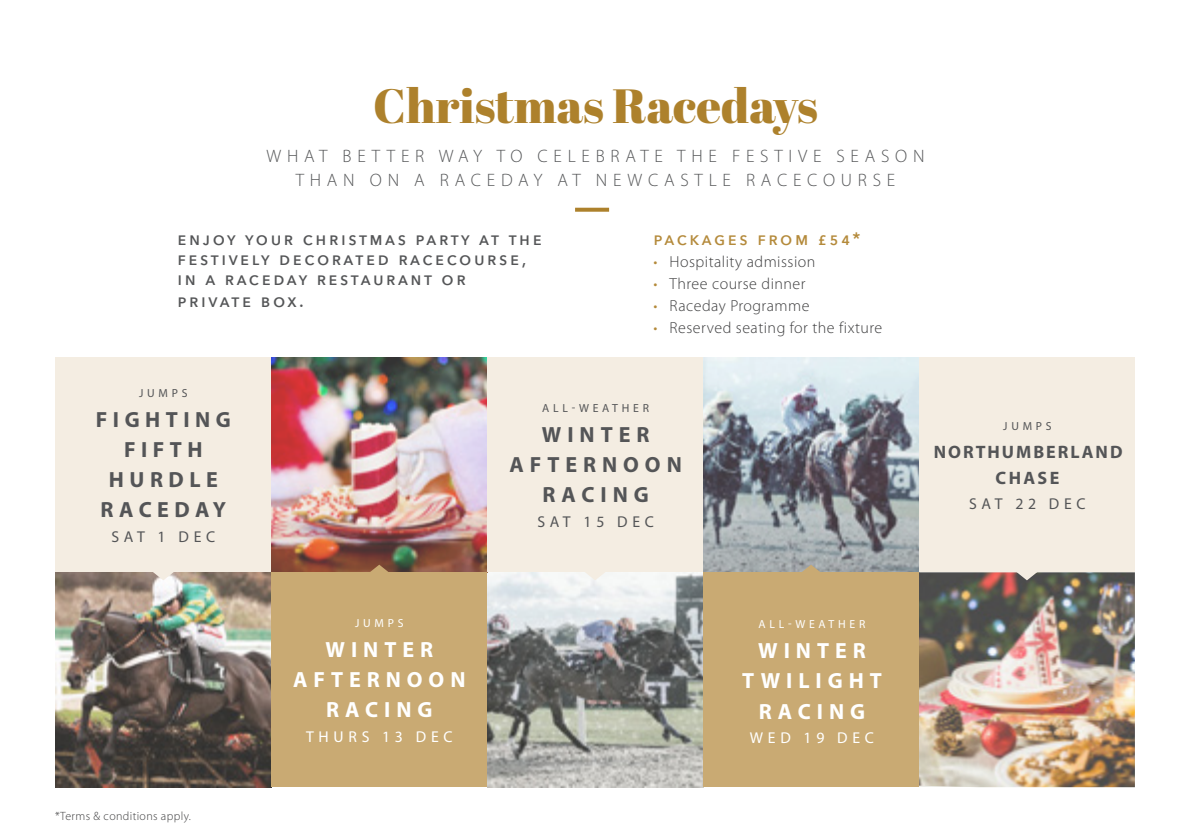
<style>
.page{position:relative;width:1191px;height:840px;background:#fff}
.page>*{position:absolute;margin:0;border:0;box-sizing:border-box;transform-origin:0 0}
.t1{font:48px "Abril Fatface";color:#ad812c}
.t2{font:700 22px/30px "Myriad Pro";letter-spacing:.27em;color:#fff;text-align:center}
.t3{font:700 22px/30px "Myriad Pro";letter-spacing:.25em;color:#545557;text-align:center}
.t4{font:700 22px/30px "Myriad Pro";letter-spacing:.27em;color:#545557;text-align:center}
.t5{font:500 18px/20px "Avenir Next";letter-spacing:.14em;color:#545557}
.t6{font:300 18px/24px "Myriad Pro";letter-spacing:.32em;color:#545557;text-align:center}
.t7{font:700 18px "Myriad Pro";letter-spacing:.11em;color:#545557}
.t8{font:500 18px "Avenir Next";letter-spacing:.14em;color:#b48a3b}
.Body{font:300 16px "Myriad Pro";letter-spacing:.03em;color:#3e3e3f}
.t9{font:15.8px "Myriad Pro";letter-spacing:.3em;color:#545557}
.t10{font:15.8px "Myriad Pro";letter-spacing:.3em;color:#fff}
.Body-2{font:300 12px "Myriad Pro";letter-spacing:.03em;color:#3e3e3f}
.t11{font:11.8px "Myriad Pro";letter-spacing:.32em;color:#545557}
.t12{font:11.8px "Myriad Pro";letter-spacing:.32em;color:#fff}
.s1{color:#b48a3b}
</style>
<div class="page">
<img style="left:55px;top:572px;width:216px;height:214px">
<img style="left:703px;top:357px;width:216px;height:215px">
<img style="left:919px;top:572px;width:215px;height:214px">
<img style="left:487px;top:572px;width:216px;height:214px">
<img style="left:271px;top:357px;width:216px;height:215px">
<div style="left:55px;top:357px;width:216px;height:215px;background:#f4ede2"></div>
<div style="left:487px;top:357px;width:216px;height:215px;background:#f4ede2"></div>
<div style="left:919px;top:357px;width:215px;height:215px;background:#f4ede2"></div>
<div style="left:271px;top:572px;width:216px;height:214px;background:#c9aa73"></div>
<div style="left:703px;top:572px;width:216px;height:214px;background:#c9aa73"></div>
<svg style="left:1007px;top:572px;width:39px;height:8px"></svg>
<svg style="left:576px;top:572px;width:38px;height:8px"></svg>
<svg style="left:144px;top:572px;width:39px;height:8px"></svg>
<svg style="left:791px;top:564px;width:39px;height:8px"></svg>
<svg style="left:360px;top:564px;width:39px;height:8px"></svg>
<svg style="left:575px;top:207px;width:34px;height:4px"></svg>
<p class="t1" style="left:373px;top:72px;width:446px">Christmas Racedays</p>
<p class="t6" style="left:266px;top:144px;width:659px">WHAT BETTER WAY TO CELEBRATE THE FESTIVE SEASON<br>THAN ON A RACEDAY AT NEWCASTLE RACECOURSE</p>
<p class="t5" style="left:177px;top:228px;width:366px">enjoy your christmas party at the festively decorated racecourse, in a raceday restaurant or</p>
<p class="t5" style="left:177px;top:290px;width:128px">private box.</p>
<p class="t8" style="left:653px;top:223px;width:209px">packages from £54*</p>
<p class="Body" style="left:653px;top:252px;width:163px"><span class="s1">•</span> Hospitality admission</p>
<p class="Body" style="left:653px;top:274px;width:153px"><span class="s1">•</span> Three course dinner</p>
<p class="Body" style="left:653px;top:296px;width:157px"><span class="s1">•</span> Raceday Programme</p>
<p class="Body" style="left:653px;top:318px;width:230px"><span class="s1">•</span> Reserved seating for the fixture</p>
<p class="t11" style="left:139px;top:385px;width:50px">JUMPS</p>
<p class="t3" style="left:96px;top:403px;width:137px">FIGHTING<br>FIFTH</p>
<p class="t3" style="left:109px;top:463px;width:111px">HURDLE</p>
<p class="t3" style="left:101px;top:493px;width:127px">RACEDAY</p>
<p class="t9" style="left:111px;top:526px;width:105px">SAT 1 DEC</p>
<p class="t11" style="left:542px;top:400px;width:108px">ALL-WEATHER</p>
<p class="t4" style="left:509px;top:418px;width:174px">WINTER<br>AFTERNOON<br>RACING</p>
<p class="t9" style="left:537px;top:511px;width:118px">SAT 15 DEC</p>
<p class="t11" style="left:1003px;top:418px;width:50px">JUMPS</p>
<p class="t7" style="left:933px;top:440px;width:190px">NORTHUMBERLAND</p>
<p class="t7" style="left:995px;top:466px;width:65px">CHASE</p>
<p class="t9" style="left:969px;top:493px;width:118px">SAT 22 DEC</p>
<p class="Body-2" style="left:55px;top:808px;width:137px">*Terms &amp; conditions apply.</p>
<p class="t12" style="left:355px;top:615px;width:50px">JUMPS</p>
<p class="t2" style="left:293px;top:633px;width:174px">WINTER<br>AFTERNOON<br>RACING</p>
<p class="t10" style="left:306px;top:726px;width:148px">THURS 13 DEC</p>
<p class="t12" style="left:758px;top:616px;width:108px">ALL-WEATHER</p>
<p class="t2" style="left:742px;top:635px;width:141px">WINTER<br>TWILIGHT<br>RACING</p>
<p class="t10" style="left:750px;top:727px;width:126px">WED 19 DEC</p>
</div>
